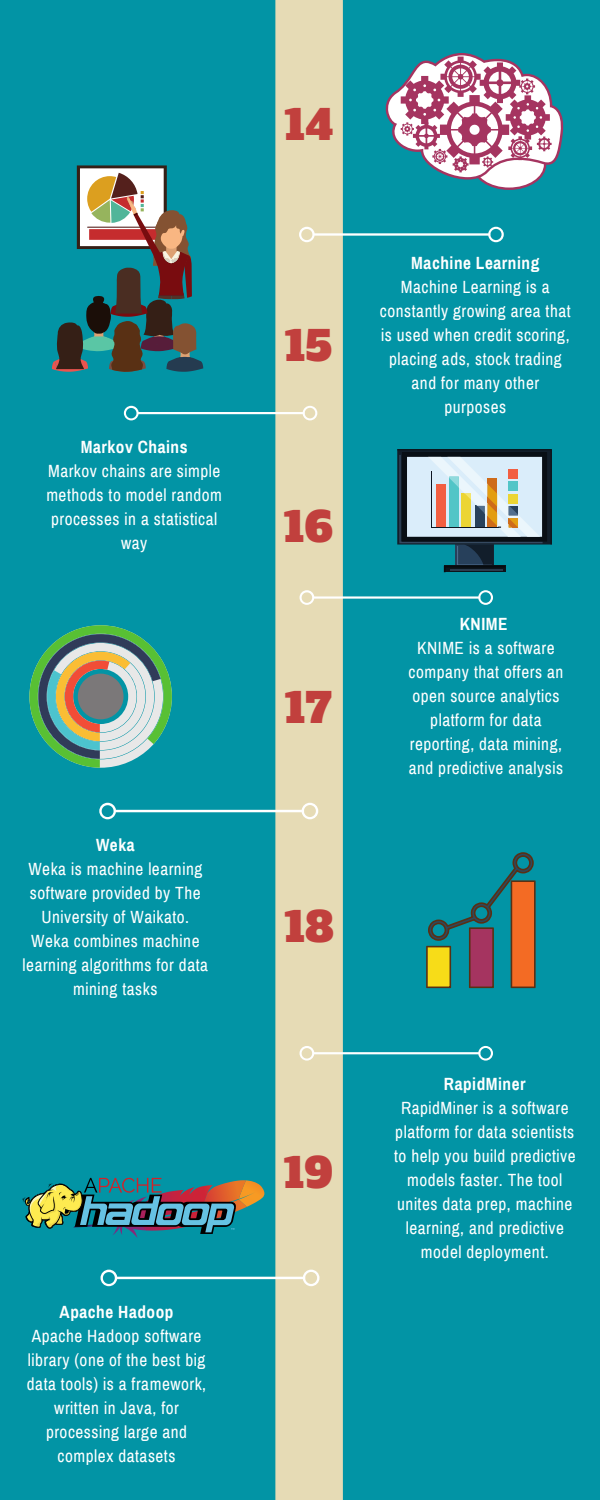
<style>
.page{position:relative;width:600px;height:1500px;background:#0294a5}
.page>*{position:absolute;margin:0;border:0;box-sizing:border-box;transform-origin:0 0}
.t1{font:40.3px "Alfa Slab One";color:#c1403d}
.t2{font:17.3px/24px "Archivo Narrow";letter-spacing:.03em;color:#fff;text-align:center}
.t3{font:700 17.3px "Archivo Narrow";letter-spacing:.03em;color:#fff}
</style>
<div class="page">
<div style="left:275px;top:0;width:68px;height:1500px;background:#e6dbb5"></div>
<svg style="left:299px;top:227px;width:205px;height:15px"></svg>
<svg style="left:124px;top:406px;width:193px;height:14px"></svg>
<svg style="left:300px;top:590px;width:193px;height:15px"></svg>
<svg style="left:99px;top:803px;width:219px;height:16px"></svg>
<svg style="left:300px;top:1046px;width:193px;height:15px"></svg>
<svg style="left:101px;top:1270px;width:219px;height:16px"></svg>
<svg style="left:385px;top:53px;width:179px;height:137px"></svg>
<div style="left:77px;top:165px;width:90px;height:84px;background:#351f16"></div>
<div style="left:80px;top:168px;width:84px;height:78px;background:#fff"></div>
<svg style="left:52px;top:173px;width:151px;height:199px"></svg>
<svg style="left:397px;top:449px;width:155px;height:123px"></svg>
<svg style="left:29px;top:625px;width:143px;height:143px"></svg>
<svg style="left:426px;top:852px;width:110px;height:136px"></svg>
<svg style="left:22px;top:1177px;width:243px;height:61px"></svg>
<p class="t3" style="left:81px;top:438px;width:108px">Markov Chains</p>
<p class="t2" style="left:46px;top:459px;width:177px">Markov chains are simple methods to model random processes in a statistical way</p>
<p class="t3" style="left:96px;top:836px;width:40px">Weka</p>
<p class="t2" style="left:23px;top:857px;width:187px">Weka is machine learning software provided by The<br>University of Waikato.<br>Weka combines machine learning algorithms for data mining tasks</p>
<p class="t3" style="left:60px;top:1303px;width:115px">Apache Hadoop</p>
<p class="t2" style="left:27px;top:1324px;width:181px">Apache Hadoop software library (one of the best big data tools) is a framework, written in Java, for processing large and complex datasets</p>
<h1 class="t1" style="left:285px;top:98px;width:50px">14</h1>
<h1 class="t1" style="left:285px;top:319px;width:49px">15</h1>
<h1 class="t1" style="left:284px;top:500px;width:50px">16</h1>
<h1 class="t1" style="left:285px;top:681px;width:49px">17</h1>
<p class="t3" style="left:411px;top:254px;width:130px">Machine Learning</p>
<p class="t2" style="left:380px;top:276px;width:192px">Machine Learning is a constantly growing area that is used when credit scoring, placing ads, stock trading and for many other purposes</p>
<p class="t3" style="left:460px;top:615px;width:49px">KNIME</p>
<p class="t2" style="left:409px;top:636px;width:156px">KNIME is a software company that offers an open source analytics platform for data reporting, data mining, and predictive analysis</p>
<h1 class="t1" style="left:284px;top:900px;width:51px">18</h1>
<h1 class="t1" style="left:284px;top:1146px;width:50px">19</h1>
<p class="t3" style="left:444px;top:1075px;width:83px">RapidMiner</p>
<p class="t2" style="left:394px;top:1096px;width:183px">RapidMiner is a software platform for data scientists to help you build predictive models faster. The tool unites data prep, machine learning, and predictive model deployment.</p>
</div>
